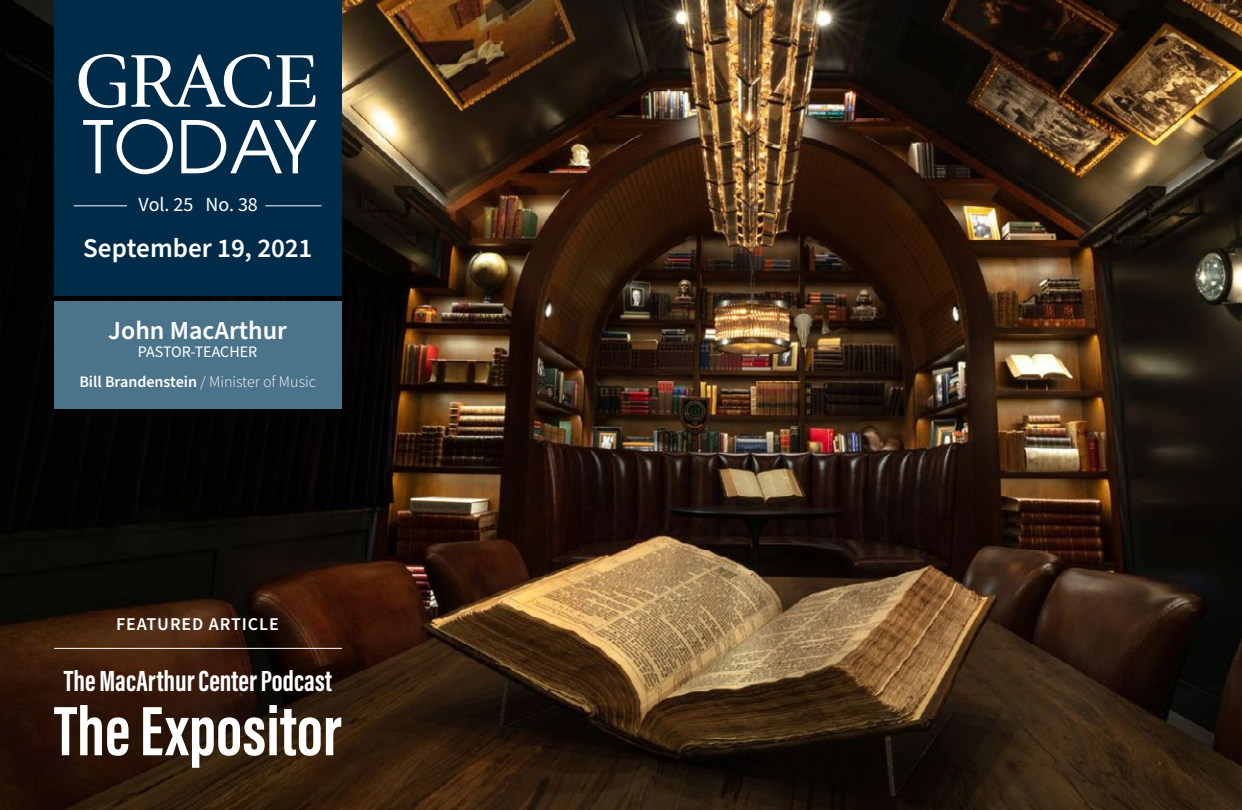
<style>
.page{position:relative;width:1242px;height:810px;background:#fff}
.page>*{position:absolute;margin:0;border:0;box-sizing:border-box;transform-origin:0 0}
.t1{font:700 72px "Acumin Pro Extra Cond";color:#fff}
.t2{font:700 30px "Acumin Pro Extra Cond";color:#fff}
.t3{font:600 27px "Source Sans Pro";letter-spacing:-.005em;color:#fff}
.t4{font:600 26px "Source Sans Pro";color:#fff}
.t5{font:20px "Source Sans Pro";color:#fff}
.t6{font:600 18px "Source Sans Pro";letter-spacing:.05em;color:#fff}
.t7{font:600 16px/30px "Source Sans Pro";color:#fff;text-align:center}
.s1{font-weight:400}
.s2{font-weight:300}
</style>
<div class="page">
<img style="left:0;top:0;width:1242px;height:810px">
<div style="left:54px;top:0;width:288px;height:295px;background:#002b49"></div>
<div style="left:54px;top:301px;width:288px;height:108px;background:#4b738a"></div>
<hr style="left:74px;top:205px;width:53px;height:1px;background:#fff">
<hr style="left:265px;top:205px;width:56px;height:1px;background:#fff">
<svg style="left:83px;top:119px;width:90px;height:55px"></svg>
<svg style="left:181px;top:120px;width:136px;height:53px"></svg>
<svg style="left:79px;top:54px;width:46px;height:54px"></svg>
<svg style="left:131px;top:54px;width:184px;height:54px"></svg>
<hr style="left:54px;top:648px;width:288px;height:1px;background:#fff">
<p class="t5" style="left:139px;top:191px;width:121px">Vol. 25 No. 38</p>
<h3 class="t3" style="left:83px;top:230px;width:231px">September 19, 2021</h3>
<h3 class="t4" style="left:108px;top:313px;width:180px">John MacArthur</h3>
<p class="t7" style="left:79px;top:337px;width:238px"><span class="s1">PASTOR-TEACHER<br></span>Bill Brandenstein <span class="s2">/ Minister of Music</span></p>
<p class="t6" style="left:116px;top:612px;width:164px">FEATURED ARTICLE</p>
<h2 class="t2" style="left:64px;top:663px;width:270px">The MacArthur Center Podcast</h2>
<h1 class="t1" style="left:54px;top:687px;width:289px">The Expositor</h1>
</div>
